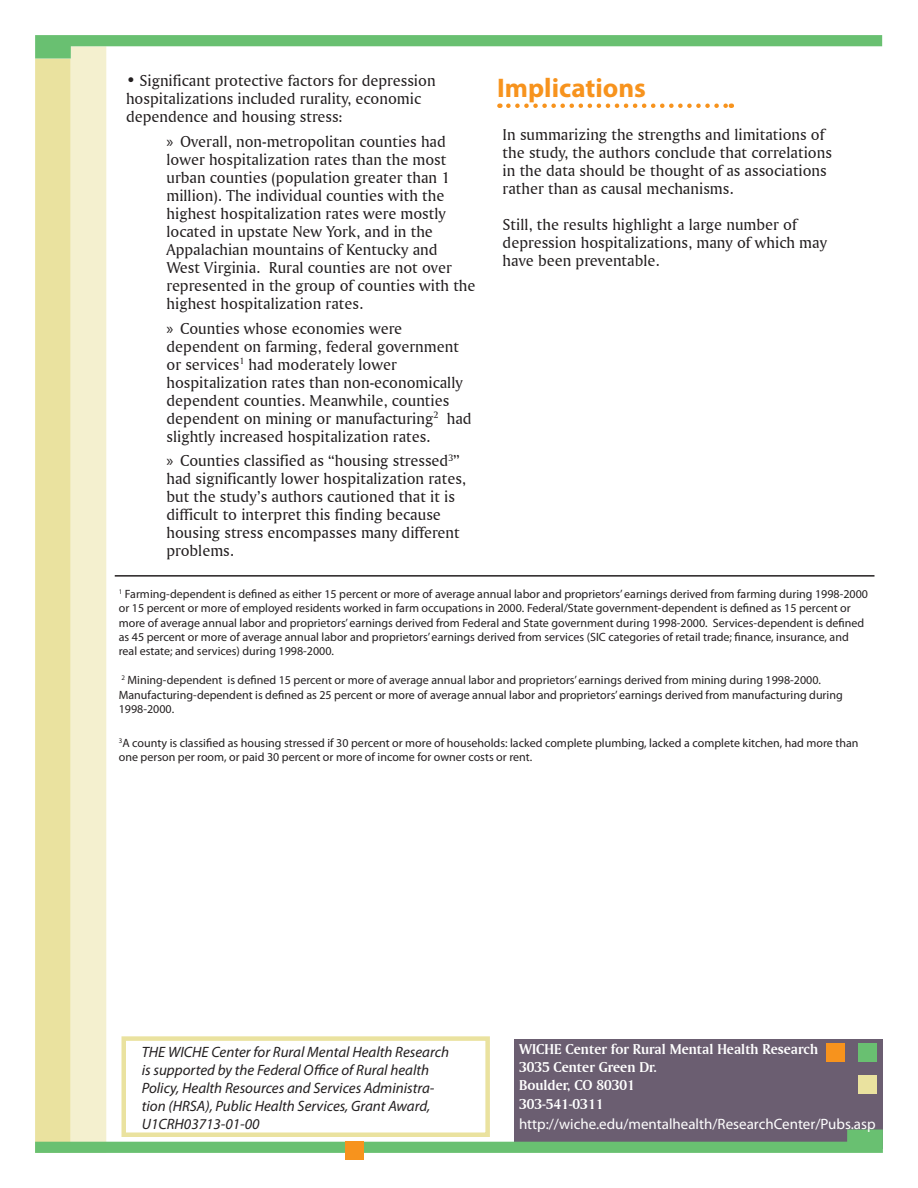
<style>
.page{position:relative;width:918px;height:1188px;background:#fff}
.page>*{position:absolute;margin:0;border:0;box-sizing:border-box;transform-origin:0 0}
.Headline{font:700 27px "Myriad Pro";color:#f7931d}
.Body{font:16.5px/18px "Amerigo BT Roman A";color:#231f20}
.Body_Italic{font:italic 15px/18px "Myriad Pro";color:#231f20}
.t1{font:15px/18px "Amerigo BT Bold A";color:#fff}
.t2{font:15px/19.5px "Myriad Pro";color:#fff}
.t3{font:12px/14.4px "Myriad Pro";color:#231f20}
.s1{font-family:"Myriad Pro"}
.s2{font-family:"Amerigo BT Bold A"}
</style>
<div class="page">
<div style="left:35px;top:59px;width:36px;height:1094px;background:#eae29f"></div>
<div style="left:71px;top:46px;width:35px;height:1107px;background:#f4f0cf"></div>
<svg style="left:35px;top:35px;width:847px;height:24px"></svg>
<div style="left:122px;top:1036px;width:368px;height:101px;border:4px solid #eae29f"></div>
<div style="left:514px;top:1039px;width:369px;height:109px;background:#6b5e71"></div>
<div style="left:858px;top:1043px;width:19px;height:18px;background:#69c071"></div>
<div style="left:858px;top:1075px;width:19px;height:18px;background:#eae29f"></div>
<div style="left:827px;top:1043px;width:18px;height:18px;background:#f7931d"></div>
<svg style="left:35px;top:1129px;width:848px;height:24px"></svg>
<div style="left:345px;top:1141px;width:19px;height:19px;background:#f7931d"></div>
<svg style="left:508px;top:104px;width:224px;height:4px"></svg>
<hr style="left:115px;top:575px;width:759px;height:2px;background:#231f20">
<p class="Body" style="left:126px;top:71px;width:311px">• Significant protective factors for depression hospitalizations included rurality, economic dependence and housing stress:</p>
<p class="Body" style="left:166px;top:132px;width:311px"><span class="s1">x</span> Overall, non-metropolitan counties had lower hospitalization rates than the most urban counties (population greater than 1 million). The individual counties with the highest hospitalization rates were mostly located in upstate New York, and in the Appalachian mountains of Kentucky and<br>West Virginia. Rural counties are not over represented in the group of counties with the highest hospitalization rates.</p>
<p class="Body" style="left:166px;top:319px;width:307px"><span class="s1">x</span> Counties whose economies were dependent on farming, federal government or services<sup>1</sup> had moderately lower hospitalization rates than non-economically dependent counties. Meanwhile, counties dependent on mining or manufacturing<sup>2</sup> had slightly increased hospitalization rates.</p>
<p class="Body" style="left:166px;top:451px;width:301px"><span class="s1">x</span> Counties classified as “housing stressed<sup>3</sup>” had significantly lower hospitalization rates, but the study’s authors cautioned that it is difficult to interpret this finding because housing stress encompasses many different problems.</p>
<p class="Headline" style="left:497px;top:70px;width:150px">Implications</p>
<p class="Body" style="left:503px;top:125px;width:331px">In summarizing the strengths and limitations of the study, the authors conclude that correlations in the data should be thought of as associations rather than as causal mechanisms.</p>
<p class="Body" style="left:503px;top:215px;width:326px">Still, the results highlight a large number of depression hospitalizations, many of which may have been preventable.</p>
<p class="t3" style="left:119px;top:586px;width:751px"><sup>1</sup> Farming-dependent is defined as either 15 percent or more of average annual labor and proprietors’ earnings derived from farming during 1998-2000 or 15 percent or more of employed residents worked in farm occupations in 2000. Federal/State government-dependent is defined as 15 percent or more of average annual labor and proprietors’ earnings derived from Federal and State government during 1998-2000. Services-dependent is defined as 45 percent or more of average annual labor and proprietors’ earnings derived from services (SIC categories of retail trade; finance, insurance, and real estate; and services) during 1998-2000.</p>
<p class="t3" style="left:119px;top:673px;width:725px"><sup>2</sup> Mining-dependent is defined 15 percent or more of average annual labor and proprietors’ earnings derived from mining during 1998-2000.<br>Manufacturing-dependent is defined as 25 percent or more of average annual labor and proprietors’ earnings derived from manufacturing during<br>1998-2000.</p>
<p class="t3" style="left:119px;top:735px;width:741px"><sup>3</sup>A county is classified as housing stressed if 30 percent or more of households: lacked complete plumbing, lacked a complete kitchen, had more than one person per room, or paid 30 percent or more of income for owner costs or rent.</p>
<p class="Body_Italic" style="left:142px;top:1042px;width:309px">THE WICHE Center for Rural Mental Health Research is supported by the Federal Office of Rural health Policy, Health Resources and Services Administra&shy;tion (HRSA), Public Health Services, Grant Award, U1CRH03713-01-00</p>
<p class="t1" style="left:519px;top:1039px;width:301px">WICHE Center for Rural Mental Health Research<br>3035 Center Green Dr.<br>Boulder, CO 80301</p>
<p class="t2" style="left:519px;top:1094px;width:358px"><span class="s2">303-541-0311 </span>http://wiche.edu/mentalhealth/ResearchCenter/Pubs.asp</p>
</div>
